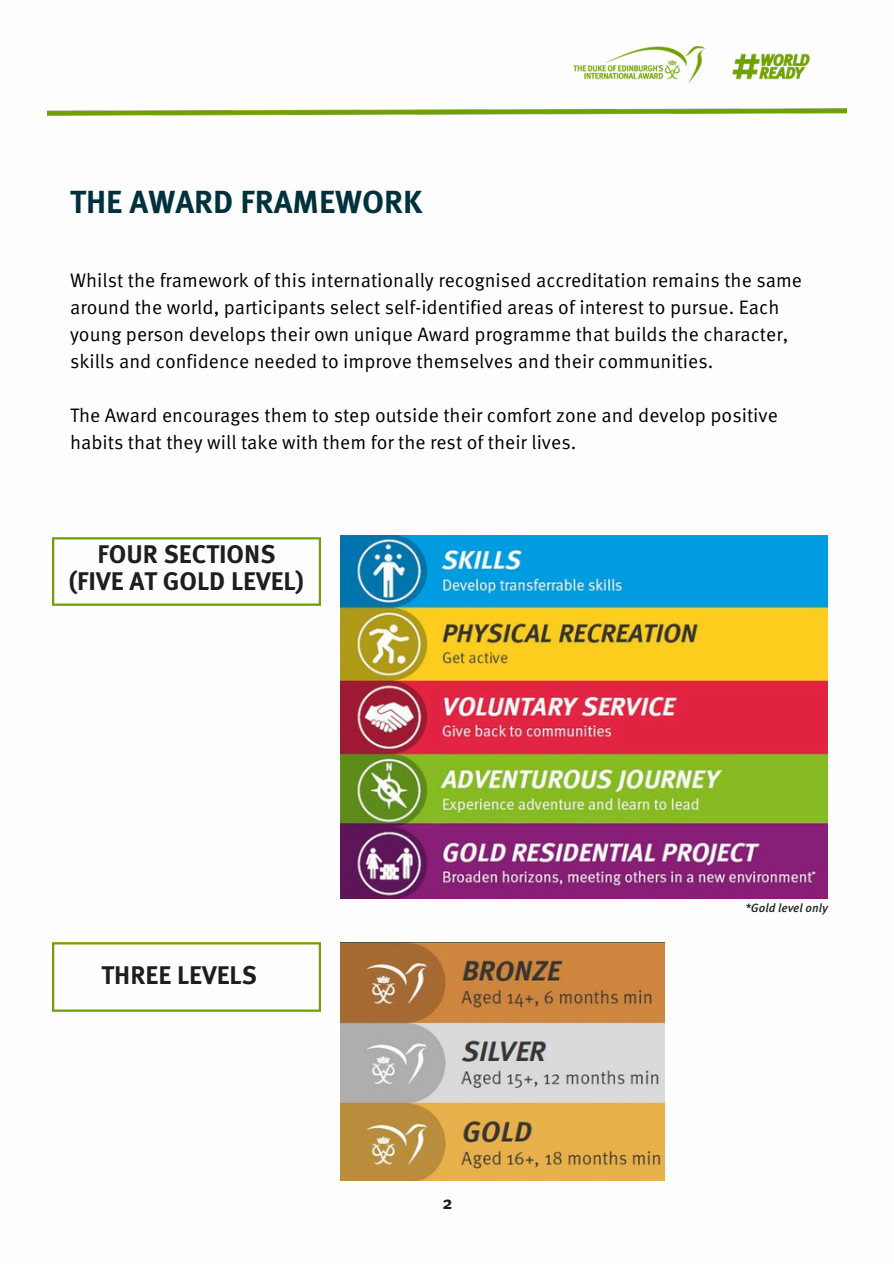
<style>
.page{position:relative;width:894px;height:1264px;background:#fff}
.page>*{position:absolute;margin:0;border:0;box-sizing:border-box;transform-origin:0 0}
.t1{font:700 31.95px "Meta OT";color:#00313c}
.t2{font:700 25.5px/27px "Meta OT";color:#1e1e1e;text-align:center}
.t3{font:19.5px/27px "Meta OT Norm";color:#000}
.t4{font:700 18px "Meta OT";color:#1e1e1e}
.t5{font:italic 500 12px "Meta Pro";color:#1e1e1e}
</style>
<div class="page">
<img style="left:48px;top:108px;width:797px;height:7px">
<img style="left:340px;top:942px;width:324px;height:237px">
<img style="left:340px;top:536px;width:487px;height:362px">
<img style="left:573px;top:46px;width:237px;height:37px">
<img style="left:52px;top:537px;width:268px;height:68px">
<img style="left:52px;top:942px;width:268px;height:69px">
<p class="t1" style="left:70px;top:176px;width:353px">THE AWARD FRAMEWORK</p>
<p class="t3" style="left:70px;top:265px;width:733px">Whilst the framework of this internationally recognised accreditation remains the same around the world, participants select self-identified areas of interest to pursue. Each young person develops their own unique Award programme that builds the character, skills and confidence needed to improve themselves and their communities.</p>
<p class="t3" style="left:70px;top:400px;width:709px">The Award encourages them to step outside their comfort zone and develop positive habits that they will take with them for the rest of their lives.</p>
<p class="t2" style="left:69px;top:539px;width:236px">FOUR SECTIONS (FIVE AT GOLD LEVEL)</p>
<h2 class="t2" style="left:101px;top:960px;width:157px">THREE LEVELS</h2>
<p class="t4" style="left:442px;top:1188px;width:12px">2</p>
<h2 class="t5" style="left:745px;top:902px;width:84px">*Gold level only</h2>
</div>
